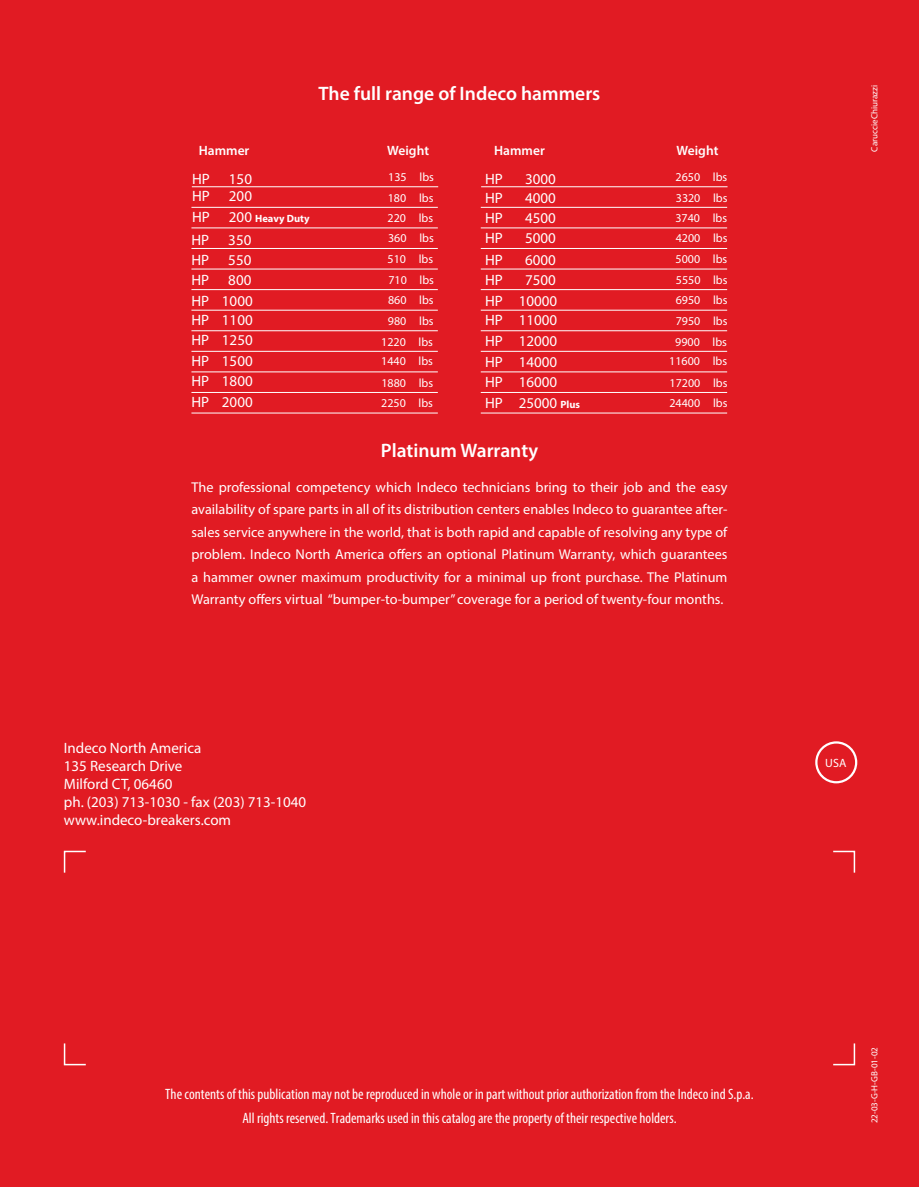
<style>
.page{position:relative;width:919px;height:1187px;background:#fff}
.page>*{position:absolute;margin:0;border:0;box-sizing:border-box;transform-origin:0 0}
.t1{font:600 19.5px "Myriad Pro";color:#fff}
.t2{font:15px "Myriad Pro";color:#fff}
.t3{font:condensed 15px "Myriad Pro";color:#fff}
.t4{font:14.25px/22.5px "Myriad Pro";color:#fff;text-align:justify}
.t5{font:600 13.5px "Myriad Pro";color:#fff}
.t6{font:12px "Myriad Pro";color:#fff}
.t7{font:700 10.5px "Myriad Pro";color:#fff}
.t8{font:9px "Myriad Pro";color:#fff}
.s1{font-weight:700;font-size:10.5px}
.s2{font-weight:400;font-size:15px}
</style>
<div class="page">
<div style="left:0;top:0;width:918px;height:1186px;background:#e11b23"></div>
<div style="left:815px;top:741px;width:42px;height:42px;border:2px solid #fff;border-radius:50%"></div>
<svg style="left:63px;top:850px;width:23px;height:215px"></svg>
<svg style="left:833px;top:850px;width:22px;height:215px"></svg>
<hr style="left:192px;top:186px;width:246px;height:1px;background:#fff">
<hr style="left:191px;top:207px;width:247px;height:1px;background:#fff">
<hr style="left:191px;top:227px;width:247px;height:1px;background:#fff">
<hr style="left:191px;top:248px;width:247px;height:1px;background:#fff">
<hr style="left:191px;top:269px;width:247px;height:1px;background:#fff">
<hr style="left:191px;top:289px;width:247px;height:1px;background:#fff">
<hr style="left:191px;top:310px;width:247px;height:1px;background:#fff">
<hr style="left:191px;top:330px;width:247px;height:1px;background:#fff">
<hr style="left:191px;top:351px;width:247px;height:1px;background:#fff">
<hr style="left:191px;top:371px;width:247px;height:1px;background:#fff">
<hr style="left:191px;top:392px;width:247px;height:1px;background:#fff">
<hr style="left:191px;top:412px;width:247px;height:1px;background:#fff">
<hr style="left:481px;top:186px;width:246px;height:1px;background:#fff">
<hr style="left:480px;top:207px;width:247px;height:1px;background:#fff">
<hr style="left:480px;top:227px;width:247px;height:1px;background:#fff">
<hr style="left:480px;top:248px;width:247px;height:1px;background:#fff">
<hr style="left:480px;top:269px;width:247px;height:1px;background:#fff">
<hr style="left:480px;top:289px;width:247px;height:1px;background:#fff">
<hr style="left:480px;top:310px;width:247px;height:1px;background:#fff">
<hr style="left:480px;top:330px;width:247px;height:1px;background:#fff">
<hr style="left:480px;top:351px;width:247px;height:1px;background:#fff">
<hr style="left:480px;top:371px;width:247px;height:1px;background:#fff">
<hr style="left:480px;top:392px;width:247px;height:1px;background:#fff">
<hr style="left:480px;top:412px;width:247px;height:1px;background:#fff">
<p class="t1" style="left:318px;top:81px;width:283px">The full range of Indeco hammers</p>
<p class="t5" style="left:199px;top:142px;width:52px">Hammer</p>
<p class="t5" style="left:387px;top:142px;width:43px">Weight</p>
<p class="t5" style="left:494px;top:142px;width:52px">Hammer</p>
<p class="t5" style="left:676px;top:142px;width:43px">Weight</p>
<p class="t2" style="left:192px;top:187px;width:19px">HP</p>
<p class="t2" style="left:229px;top:187px;width:25px">200</p>
<p class="t6" style="left:388px;top:170px;width:47px">135 lbs</p>
<p class="t6" style="left:675px;top:170px;width:53px">2650 lbs</p>
<p class="t6" style="left:388px;top:190px;width:47px">180 lbs</p>
<p class="t6" style="left:675px;top:190px;width:53px">3320 lbs</p>
<p class="t6" style="left:387px;top:211px;width:47px">220 lbs</p>
<p class="t6" style="left:675px;top:211px;width:53px">3740 lbs</p>
<p class="t6" style="left:388px;top:230px;width:47px">360 lbs</p>
<p class="t6" style="left:675px;top:230px;width:53px">4200 lbs</p>
<p class="t6" style="left:387px;top:252px;width:47px">510 lbs</p>
<p class="t6" style="left:675px;top:252px;width:53px">5000 lbs</p>
<p class="t6" style="left:388px;top:272px;width:47px">710 lbs</p>
<p class="t6" style="left:675px;top:272px;width:53px">5550 lbs</p>
<p class="t6" style="left:388px;top:293px;width:47px">860 lbs</p>
<p class="t6" style="left:675px;top:293px;width:53px">6950 lbs</p>
<p class="t6" style="left:388px;top:313px;width:47px">980 lbs</p>
<p class="t6" style="left:675px;top:313px;width:53px">7950 lbs</p>
<p class="t6" style="left:381px;top:334px;width:53px">1220 lbs</p>
<p class="t6" style="left:675px;top:334px;width:53px">9900 lbs</p>
<p class="t6" style="left:381px;top:354px;width:53px">1440 lbs</p>
<p class="t6" style="left:669px;top:354px;width:59px">11600 lbs</p>
<p class="t6" style="left:381px;top:375px;width:53px">1880 lbs</p>
<p class="t6" style="left:669px;top:375px;width:59px">17200 lbs</p>
<p class="t6" style="left:381px;top:395px;width:53px">2250 lbs</p>
<p class="t2" style="left:485px;top:393px;width:96px">HP 25000 <span class="s1">Plus</span></p>
<p class="t6" style="left:669px;top:395px;width:59px">24400 lbs</p>
<p class="t2" style="left:485px;top:169px;width:19px">HP</p>
<p class="t2" style="left:525px;top:169px;width:32px">3000</p>
<p class="t2" style="left:485px;top:189px;width:19px">HP</p>
<p class="t2" style="left:525px;top:189px;width:32px">4000</p>
<p class="t2" style="left:485px;top:209px;width:19px">HP</p>
<p class="t2" style="left:525px;top:209px;width:32px">4500</p>
<p class="t2" style="left:485px;top:250px;width:19px">HP</p>
<p class="t2" style="left:525px;top:250px;width:32px">6000</p>
<p class="t2" style="left:192px;top:169px;width:19px">HP</p>
<p class="t2" style="left:229px;top:169px;width:25px">150</p>
<p class="t2" style="left:192px;top:207px;width:19px">HP</p>
<p class="t7" style="left:229px;top:211px;width:82px"><span class="s2">200</span> Heavy Duty</p>
<p class="t2" style="left:191px;top:230px;width:19px">HP</p>
<p class="t2" style="left:228px;top:230px;width:25px">350</p>
<p class="t2" style="left:191px;top:250px;width:19px">HP</p>
<p class="t2" style="left:228px;top:250px;width:25px">550</p>
<p class="t2" style="left:191px;top:271px;width:19px">HP</p>
<p class="t2" style="left:228px;top:271px;width:25px">800</p>
<p class="t2" style="left:191px;top:292px;width:63px">HP 1000</p>
<p class="t2" style="left:191px;top:310px;width:63px">HP 1100</p>
<p class="t2" style="left:191px;top:331px;width:63px">HP 1250</p>
<p class="t2" style="left:191px;top:351px;width:63px">HP 1500</p>
<p class="t2" style="left:191px;top:372px;width:63px">HP 1800</p>
<p class="t2" style="left:191px;top:392px;width:63px">HP 2000</p>
<p class="t2" style="left:485px;top:228px;width:19px">HP</p>
<p class="t2" style="left:525px;top:228px;width:32px">5000</p>
<p class="t2" style="left:485px;top:271px;width:19px">HP</p>
<p class="t2" style="left:525px;top:271px;width:32px">7500</p>
<p class="t2" style="left:485px;top:292px;width:74px">HP 10000</p>
<p class="t2" style="left:485px;top:311px;width:74px">HP 11000</p>
<p class="t2" style="left:485px;top:332px;width:74px">HP 12000</p>
<p class="t2" style="left:485px;top:352px;width:74px">HP 14000</p>
<p class="t2" style="left:485px;top:373px;width:74px">HP 16000</p>
<p class="t1" style="left:381px;top:438px;width:159px">Platinum Warranty</p>
<p class="t4" style="left:191px;top:475px;width:537px">The professional competency which Indeco technicians bring to their job and the easy availability of spare parts in all of its distribution centers enables Indeco to guarantee after&shy;sales service anywhere in the world, that is both rapid and capable of resolving any type of problem. Indeco North America offers an optional Platinum Warranty, which guarantees a hammer owner maximum productivity for a minimal up front purchase. The Platinum Warranty offers virtual “bumper-to-bumper” coverage for a period of twenty-four months.</p>
<p class="t2" style="left:64px;top:738px;width:139px">Indeco North America</p>
<p class="t2" style="left:64px;top:756px;width:120px">135 Research Drive</p>
<p class="t2" style="left:64px;top:774px;width:110px">Milford CT, 06460</p>
<p class="t2" style="left:64px;top:792px;width:244px">ph. (203) 713-1030 - fax (203) 713-1040</p>
<p class="t2" style="left:64px;top:810px;width:169px">www.indeco-breakers.com</p>
<p class="t8" style="left:868px;top:152px;width:68px;rotate:-90deg">CaruccieChiurazzi</p>
<p class="t6" style="left:825px;top:755px;width:23px">USA</p>
<p class="t3" style="left:165px;top:1084px;width:589px">The contents of this publication may not be reproduced in whole or in part without prior authorization from the Indeco ind S.p.a.</p>
<p class="t3" style="left:242px;top:1108px;width:435px">All rights reserved. Trademarks used in this catalog are the property of their respective holders.</p>
<p class="t8" style="left:868px;top:1123px;width:77px;rotate:-90deg">22-03-G-H-GB-01-02</p>
</div>
